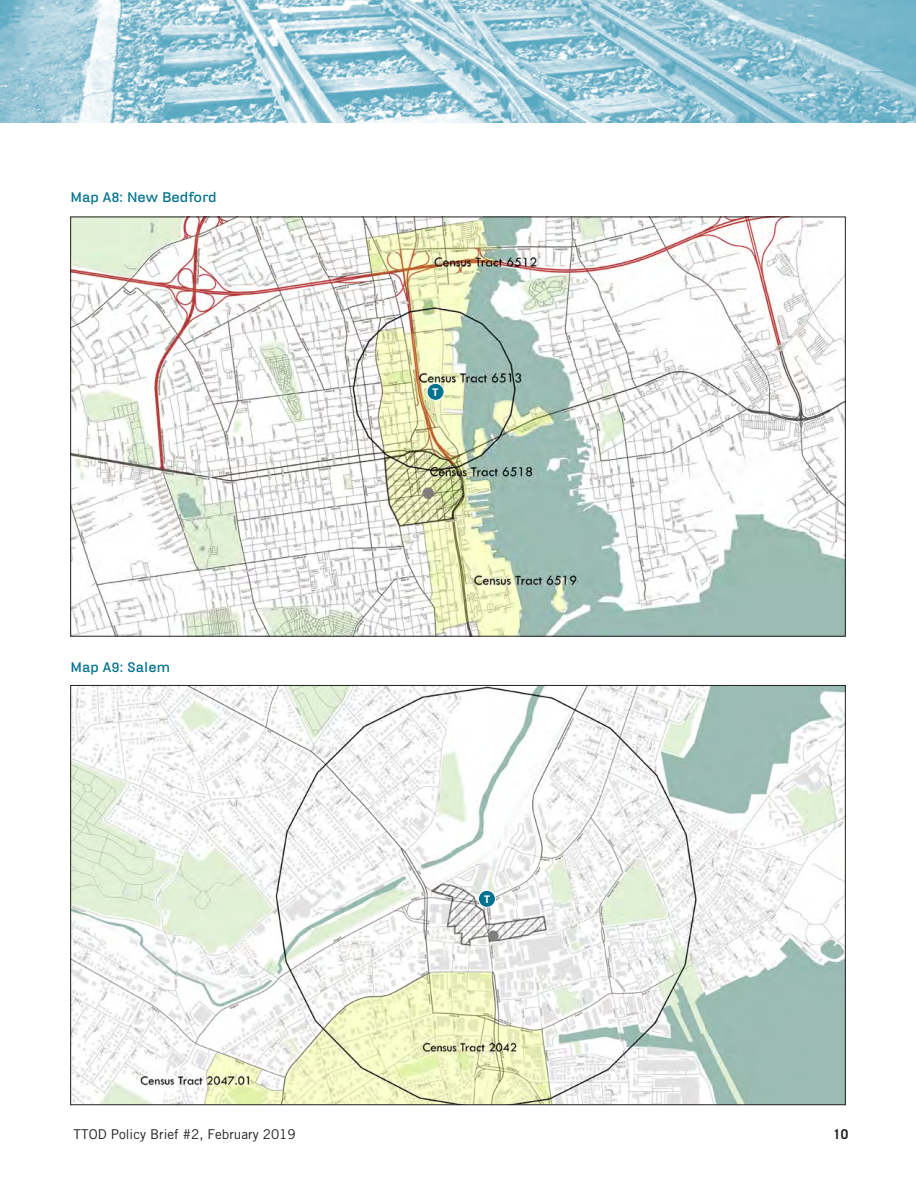
<style>
.page{position:relative;width:916px;height:1190px;background:#fff}
.page>*{position:absolute;margin:0;border:0;box-sizing:border-box;transform-origin:0 0}
.body{font:13.5px "Trade Gothic";color:#231f20}
.subhead{font:700 13.5px "Hydra Text";color:#00718e}
.body-2{font:700 13.5px "Trade Gothic";color:#231f20}
.box_head{font:900 10.5px "Hydra Text";color:#fff}
</style>
<div class="page">
<img style="left:0;top:0;width:915px;height:122px">
<img style="left:72px;top:219px;width:771px;height:415px">
<img style="left:72px;top:687px;width:771px;height:415px">
<div style="left:427px;top:383px;width:17px;height:17px;background:#00718e;border-radius:50%"></div>
<div style="left:426px;top:383px;width:18px;height:18px;border:1px solid #fff;border-radius:50%"></div>
<div style="left:478px;top:890px;width:17px;height:17px;background:#00718e;border-radius:50%"></div>
<div style="left:478px;top:889px;width:17px;height:18px;border:1px solid #fff;border-radius:50%"></div>
<p class="subhead" style="left:71px;top:188px;width:147px">Map A8: New Bedford</p>
<p class="subhead" style="left:71px;top:658px;width:101px">Map A9: Salem</p>
<p class="box_head" style="left:432px;top:385px;width:7px">T</p>
<p class="box_head" style="left:484px;top:892px;width:7px">T</p>
<p class="body" style="left:74px;top:1125px;width:223px">TTOD Policy Brief #2, February 2019</p>
<p class="body-2" style="left:833px;top:1125px;width:17px">10</p>
</div>
